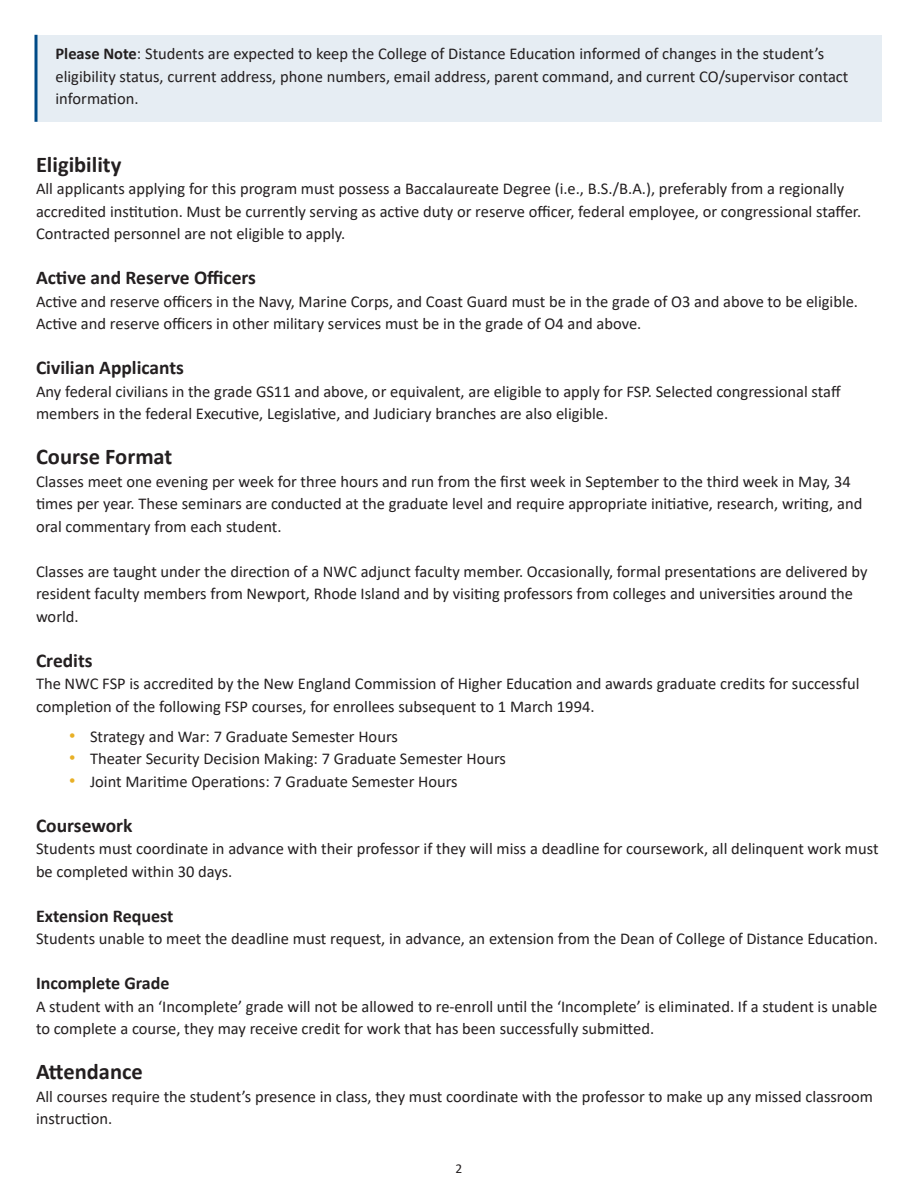
<style>
.page{position:relative;width:918px;height:1188px;background:#fff}
.page>*{position:absolute;margin:0;border:0;box-sizing:border-box;transform-origin:0 0}
.Paragraph{font:700 22.5px "Calibri";color:#231f20}
.Paragraph-2{font:700 19.5px "Calibri";color:#231f20}
.Paragraph-3{font:700 18px "Calibri";color:#231f20}
.Paragraph-4{font:16.5px/22.5px "Calibri";color:#231f20}
.Notes{font:16.5px/22.5px "Calibri";color:#231f20}
.t1{font:13.5px "Calibri";color:#231f20}
.s1{font-weight:700}
.s2{font-family:"Arial";font-size:18px;color:#e8b026}
</style>
<div class="page">
<div style="left:36px;top:35px;width:846px;height:87px;background:#e6edf3"></div>
<svg style="left:34px;top:35px;width:4px;height:87px"></svg>
<p class="Notes" style="left:56px;top:42px;width:794px"><span class="s1">Please Note</span>: Students are expected to keep the College of Distance Education informed of changes in the student’s eligibility status, current address, phone numbers, email address, parent command, and current CO/supervisor contact information.</p>
<p class="Paragraph" style="left:36px;top:148px;width:87px">Eligibility</p>
<p class="Paragraph-4" style="left:36px;top:177px;width:827px">All applicants applying for this program must possess a Baccalaureate Degree (i.e., B.S./B.A.), preferably from a regionally accredited institution. Must be currently serving as active duty or reserve officer, federal employee, or congressional staffer.<br>Contracted personnel are not eligible to apply.</p>
<p class="Paragraph-2" style="left:36px;top:264px;width:222px">Active and Reserve Officers</p>
<p class="Paragraph-4" style="left:36px;top:290px;width:824px">Active and reserve officers in the Navy, Marine Corps, and Coast Guard must be in the grade of O3 and above to be eligible.<br>Active and reserve officers in other military services must be in the grade of O4 and above.</p>
<p class="Paragraph-2" style="left:36px;top:354px;width:150px">Civilian Applicants</p>
<p class="Paragraph-4" style="left:36px;top:380px;width:806px">Any federal civilians in the grade GS11 and above, or equivalent, are eligible to apply for FSP. Selected congressional staff members in the federal Executive, Legislative, and Judiciary branches are also eligible.</p>
<p class="Paragraph" style="left:36px;top:441px;width:138px">Course Format</p>
<p class="Paragraph-4" style="left:36px;top:470px;width:828px">Classes meet one evening per week for three hours and run from the first week in September to the third week in May, 34 times per year. These seminars are conducted at the graduate level and require appropriate initiative, research, writing, and oral commentary from each student.</p>
<p class="Paragraph-4" style="left:36px;top:560px;width:833px">Classes are taught under the direction of a NWC adjunct faculty member. Occasionally, formal presentations are delivered by resident faculty members from Newport, Rhode Island and by visiting professors from colleges and universities around the world.</p>
<p class="Paragraph-2" style="left:36px;top:646px;width:58px">Credits</p>
<p class="Paragraph-4" style="left:36px;top:672px;width:825px">The NWC FSP is accredited by the New England Commission of Higher Education and awards graduate credits for successful completion of the following FSP courses, for enrollees subsequent to 1 March 1994.</p>
<p class="Paragraph-4" style="left:69px;top:725px;width:330px"><span class="s2">•</span> Strategy and War: 7 Graduate Semester Hours</p>
<p class="Paragraph-4" style="left:69px;top:747px;width:439px"><span class="s2">•</span> Theater Security Decision Making: 7 Graduate Semester Hours</p>
<p class="Paragraph-4" style="left:69px;top:770px;width:390px"><span class="s2">•</span> Joint Maritime Operations: 7 Graduate Semester Hours</p>
<p class="Paragraph-2" style="left:36px;top:811px;width:98px">Coursework</p>
<p class="Paragraph-4" style="left:36px;top:837px;width:844px">Students must coordinate in advance with their professor if they will miss a deadline for coursework, all delinquent work must be completed within 30 days.</p>
<p class="Paragraph-3" style="left:36px;top:903px;width:139px">Extension Request</p>
<p class="Paragraph-4" style="left:36px;top:927px;width:843px">Students unable to meet the deadline must request, in advance, an extension from the Dean of College of Distance Education.</p>
<p class="Paragraph-3" style="left:36px;top:970px;width:135px">Incomplete Grade</p>
<p class="Paragraph-4" style="left:36px;top:995px;width:843px">A student with an ‘Incomplete’ grade will not be allowed to re-enroll until the ‘Incomplete’ is eliminated. If a student is unable to complete a course, they may receive credit for work that has been successfully submitted.</p>
<p class="Paragraph" style="left:36px;top:1056px;width:108px">Attendance</p>
<p class="Paragraph-4" style="left:36px;top:1085px;width:839px">All courses require the student’s presence in class, they must coordinate with the professor to make up any missed classroom instruction.</p>
<p class="t1" style="left:456px;top:1159px;width:8px">2</p>
</div>
